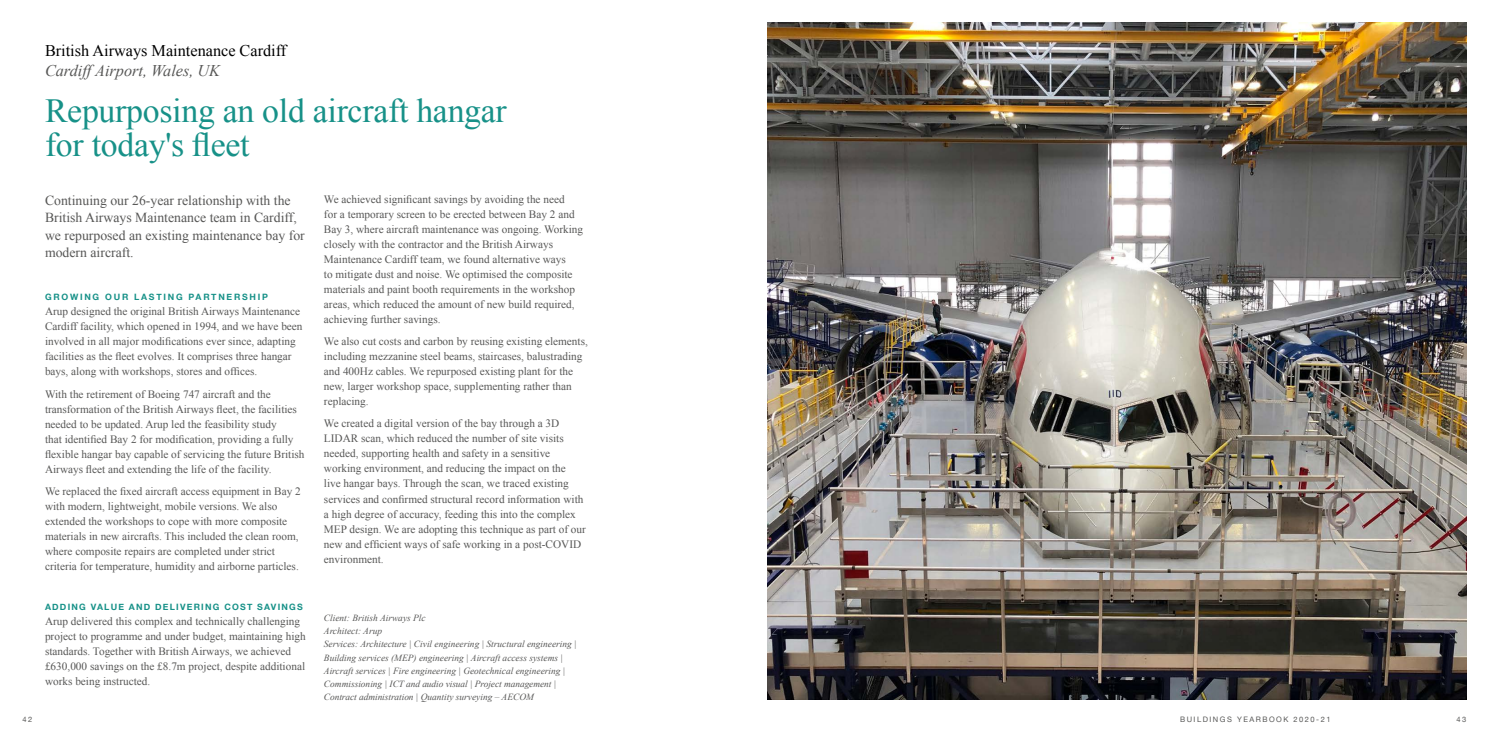
<style>
.page{position:relative;width:1489px;height:745px;background:#fff}
.page>*{position:absolute;margin:0;border:0;box-sizing:border-box;transform-origin:0 0}
.t1{font:33.75px/33.8px "Times New Roman";letter-spacing:-.01em;color:#179188}
.t2{font:16.25px "Times New Roman";color:#000}
.t3{font:italic 16.25px "Times New Roman";color:#575756}
.t4{font:13.75px/17.5px "Times New Roman";color:#575756}
.t5{font:11.25px/15px "Times New Roman";color:#575756}
.t6{font:italic 9.38px/13.1px "Times New Roman";color:#575756}
.t7{font:700 8.75px "Helvetica Neue";letter-spacing:.14em;color:#179188}
.t8{font:700 8.75px "Helvetica Neue";letter-spacing:.2em;color:#179188}
.t9{font:7.5px "Helvetica Neue";letter-spacing:.2em;color:#575756}
</style>
<div class="page">
<img style="left:767px;top:23px;width:699px;height:676px">
<h2 class="t2" style="left:45px;top:40px;width:243px">British Airways Maintenance Cardiff</h2>
<h2 class="t3" style="left:45px;top:59px;width:177px">Cardiff Airport, Wales, UK</h2>
<h1 class="t1" style="left:45px;top:93px;width:463px">Repurposing an old aircraft hangar for today's fleet</h1>
<p class="t4" style="left:45px;top:191px;width:261px">Continuing our 26-year relationship with the British Airways Maintenance team in Cardiff, we repurposed an existing maintenance bay for modern aircraft.</p>
<p class="t8" style="left:45px;top:290px;width:224px">GROWING OUR LASTING PARTNERSHIP</p>
<p class="t5" style="left:45px;top:304px;width:259px">Arup designed the original British Airways Maintenance Cardiff facility, which opened in 1994, and we have been involved in all major modifications ever since, adapting facilities as the fleet evolves. It comprises three hangar bays, along with workshops, stores and offices.</p>
<p class="t5" style="left:45px;top:386px;width:261px">With the retirement of Boeing 747 aircraft and the transformation of the British Airways fleet, the facilities needed to be updated. Arup led the feasibility study<br>that identified Bay 2 for modification, providing a fully flexible hangar bay capable of servicing the future British Airways fleet and extending the life of the facility.</p>
<p class="t5" style="left:45px;top:483px;width:257px">We replaced the fixed aircraft access equipment in Bay 2 with modern, lightweight, mobile versions. We also extended the workshops to cope with more composite materials in new aircrafts. This included the clean room, where composite repairs are completed under strict criteria for temperature, humidity and airborne particles.</p>
<p class="t7" style="left:45px;top:600px;width:259px">ADDING VALUE AND DELIVERING COST SAVINGS</p>
<p class="t5" style="left:45px;top:613px;width:262px">Arup delivered this complex and technically challenging project to programme and under budget, maintaining high standards. Together with British Airways, we achieved £630,000 savings on the £8.7m project, despite additional works being instructed.</p>
<p class="t5" style="left:324px;top:191px;width:261px">We achieved significant savings by avoiding the need<br>for a temporary screen to be erected between Bay 2 and Bay 3, where aircraft maintenance was ongoing. Working closely with the contractor and the British Airways Maintenance Cardiff team, we found alternative ways<br>to mitigate dust and noise. We optimised the composite materials and paint booth requirements in the workshop areas, which reduced the amount of new build required, achieving further savings.</p>
<p class="t5" style="left:324px;top:333px;width:265px">We also cut costs and carbon by reusing existing elements, including mezzanine steel beams, staircases, balustrading and 400Hz cables. We repurposed existing plant for the new, larger workshop space, supplementing rather than replacing.</p>
<p class="t5" style="left:324px;top:415px;width:263px">We created a digital version of the bay through a 3D LIDAR scan, which reduced the number of site visits needed, supporting health and safety in a sensitive working environment, and reducing the impact on the<br>live hangar bays. Through the scan, we traced existing services and confirmed structural record information with a high degree of accuracy, feeding this into the complex MEP design. We are adopting this technique as part of our new and efficient ways of safe working in a post-COVID environment.</p>
<p class="t6" style="left:324px;top:610px;width:254px">Client: British Airways Plc<br>Architect: Arup<br>Services: Architecture | Civil engineering | Structural engineering | Building services (MEP) engineering | Aircraft access systems | Aircraft services | Fire engineering | Geotechnical engineering | Commissioning | ICT and audio visual | Project management | Contract administration | Quantity surveying – AECOM</p>
<p class="t9" style="left:22px;top:714px;width:11px">42</p>
<p class="t9" style="left:1179px;top:714px;width:152px">BUILDINGS YEARBOOK 2020-21</p>
<p class="t9" style="left:1456px;top:714px;width:11px">43</p>
</div>
